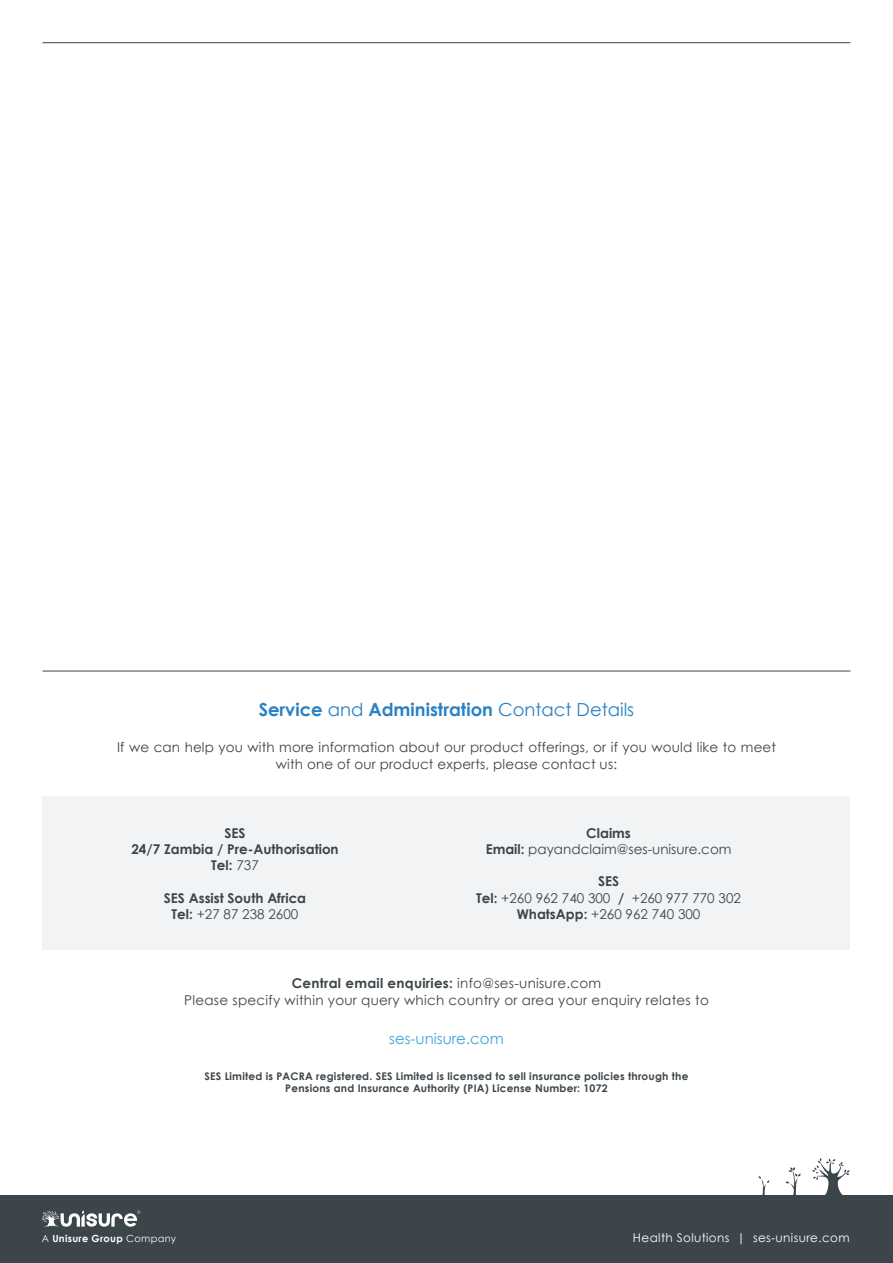
<style>
.page{position:relative;width:893px;height:1263px;background:#fff}
.page>*{position:absolute;margin:0;border:0;box-sizing:border-box;transform-origin:0 0}
.t1{font:700 18px "Century Gothic";color:#2981c4}
.t2{font:15px "Century Gothic";color:#3fa6d7}
.t3{font:13.5px/16.2px "Century Gothic";letter-spacing:.01em;color:#3c4549;text-align:center}
.t4{font:700 13.5px/16.2px "Century Gothic";color:#3c4549;text-align:center}
.t5{font:12px "Century Gothic";letter-spacing:.03em;color:#fff}
.t6{font:700 10.5px/12.6px "Century Gothic";letter-spacing:.02em;color:#3c4549;text-align:center}
.t7{font:700 9.75px "Century Gothic";letter-spacing:.03em;color:#fff}
.s1{font-weight:400}
.s2{font-weight:700}
</style>
<div class="page">
<div style="left:0;top:1195px;width:893px;height:68px;background:#3c4549"></div>
<svg style="left:758px;top:1176px;width:12px;height:19px"></svg>
<svg style="left:786px;top:1167px;width:15px;height:28px"></svg>
<svg style="left:812px;top:1158px;width:38px;height:37px"></svg>
<svg style="left:42px;top:1210px;width:98px;height:17px"></svg>
<hr style="left:43px;top:42px;width:807px;height:1px;background:#3c4549">
<hr style="left:43px;top:671px;width:807px;height:1px;background:#3c4549">
<div style="left:43px;top:796px;width:807px;height:154px;background:#f2f3f4"></div>
<h1 class="t1" style="left:259px;top:696px;width:377px">Service <span class="s1">and</span> Administration <span class="s1">Contact Details</span></h1>
<p class="t3" style="left:117px;top:739px;width:660px">If we can help you with more information about our product offerings, or if you would like to meet with one of our product experts, please contact us:</p>
<p class="t4" style="left:131px;top:824px;width:209px">SES<br>24/7 Zambia / Pre-Authorisation<br>Tel: <span class="s1">737</span></p>
<p class="t4" style="left:164px;top:889px;width:144px">SES Assist South Africa<br>Tel: <span class="s1">+27 87 238 2600</span></p>
<p class="t3" style="left:486px;top:825px;width:247px"><span class="s2">Claims<br>Email:</span> payandclaim@ses-unisure.com</p>
<p class="t3" style="left:476px;top:873px;width:266px"><span class="s2">SES<br>Tel:</span> +260 962 740 300 <span class="s2">/</span> +260 977 770 302<br><span class="s2">WhatsApp:</span> +260 962 740 300</p>
<p class="t3" style="left:184px;top:975px;width:526px"><span class="s2">Central email enquiries:</span> info@ses-unisure.com<br>Please specify within your query which country or area your enquiry relates to</p>
<p class="t2" style="left:389px;top:1029px;width:116px">ses-unisure.com</p>
<p class="t6" style="left:205px;top:1069px;width:485px">SES Limited is PACRA registered. SES Limited is licensed to sell insurance policies through the<br>Pensions and Insurance Authority (PIA) License Number: 1072</p>
<p class="t7" style="left:42px;top:1230px;width:136px"><span class="s1">A</span> Unisure Group <span class="s1">Company</span></p>
<p class="t5" style="left:633px;top:1231px;width:218px">Health Solutions | ses-unisure.com</p>
</div>
